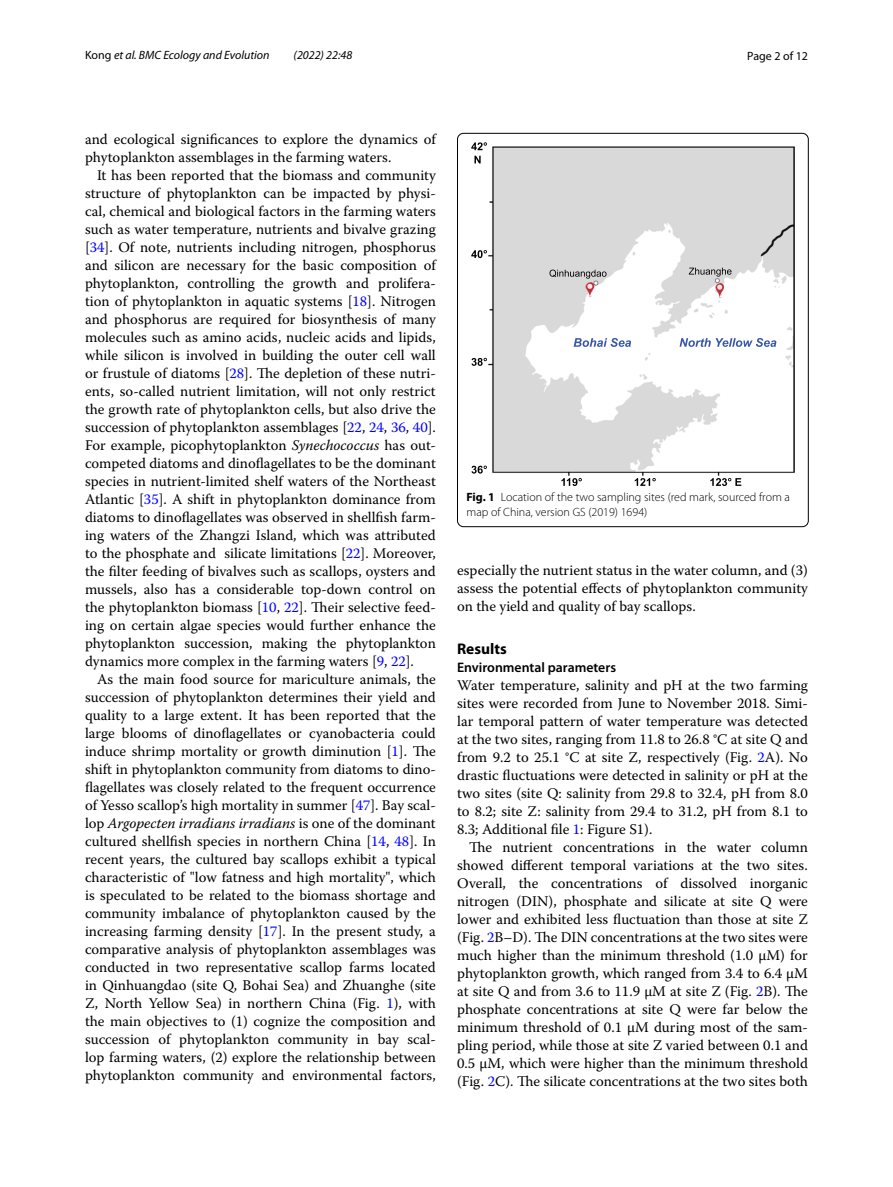
<style>
.page{position:relative;width:893px;height:1187px;background:#fff}
.page>*{position:absolute;margin:0;border:0;box-sizing:border-box;transform-origin:0 0}
.t1{font:700 15.45px "Myriad Pro";color:#000}
.t2{font:14.7px/18px "Warnock Pro";color:#000;text-align:justify}
.t3{font:600 13.8px "Myriad Pro";color:#000}
.t4{font:300 12px/15px "Myriad Pro";color:#000}
.t5{font:italic 12px "Myriad Pro";color:#000}
.t6{font:12px "Myriad Pro";color:#000}
.s1{font-style:normal}
.s2{color:#00f}
.s3{font-style:italic}
.s4{font-weight:700}
</style>
<div class="page">
<img style="left:488px;top:147px;width:306px;height:328px">
<svg style="left:471px;top:142px;width:16px;height:8px"></svg>
<svg style="left:471px;top:465px;width:16px;height:8px"></svg>
<svg style="left:471px;top:358px;width:16px;height:8px"></svg>
<svg style="left:471px;top:250px;width:16px;height:8px"></svg>
<svg style="left:474px;top:156px;width:7px;height:7px"></svg>
<svg style="left:635px;top:478px;width:21px;height:8px"></svg>
<svg style="left:561px;top:478px;width:21px;height:8px"></svg>
<svg style="left:710px;top:478px;width:31px;height:8px"></svg>
<svg style="left:549px;top:269px;width:57px;height:9px"></svg>
<svg style="left:689px;top:268px;width:43px;height:8px"></svg>
<svg style="left:574px;top:338px;width:57px;height:9px"></svg>
<svg style="left:679px;top:338px;width:97px;height:9px"></svg>
<div style="left:457px;top:133px;width:351px;height:394px;border:1px solid #000;border-radius:6px"></div>
<p class="t5" style="left:85px;top:48px;width:186px"><span class="s1">Kong</span> et al. BMC Ecology and Evolution</p>
<p class="t5" style="left:294px;top:48px;width:60px">(2022) 22:48</p>
<p class="t6" style="left:747px;top:48px;width:62px">Page 2 of 12</p>
<p class="t2" style="left:85px;top:130px;width:352px">and ecological significances to explore the dynamics of phytoplankton assemblages in the farming waters.</p>
<p class="t2" style="left:85px;top:166px;width:352px;text-indent:12px">It has been reported that the biomass and community structure of phytoplankton can be impacted by physi&shy;cal, chemical and biological factors in the farming waters such as water temperature, nutrients and bivalve grazing [<span class="s2">34</span>]. Of note, nutrients including nitrogen, phosphorus and silicon are necessary for the basic composition of phytoplankton, controlling the growth and prolifera&shy;tion of phytoplankton in aquatic systems [<span class="s2">18</span>]. Nitrogen and phosphorus are required for biosynthesis of many molecules such as amino acids, nucleic acids and lipids, while silicon is involved in building the outer cell wall or frustule of diatoms [<span class="s2">28</span>]. The depletion of these nutri&shy;ents, so-called nutrient limitation, will not only restrict the growth rate of phytoplankton cells, but also drive the succession of phytoplankton assemblages [<span class="s2">22</span>, <span class="s2">24</span>, <span class="s2">36</span>, <span class="s2">40</span>].<br>For example, picophytoplankton <span class="s3">Synechococcus</span> has out&shy;competed diatoms and dinoflagellates to be the dominant species in nutrient-limited shelf waters of the Northeast Atlantic [<span class="s2">35</span>]. A shift in phytoplankton dominance from diatoms to dinoflagellates was observed in shellfish farm&shy;ing waters of the Zhangzi Island, which was attributed to the phosphate and silicate limitations [<span class="s2">22</span>]. Moreover, the filter feeding of bivalves such as scallops, oysters and mussels, also has a considerable top-down control on the phytoplankton biomass [<span class="s2">10</span>, <span class="s2">22</span>]. Their selective feed&shy;ing on certain algae species would further enhance the phytoplankton succession, making the phytoplankton dynamics more complex in the farming waters [<span class="s2">9</span>, <span class="s2">22</span>].</p>
<p class="t2" style="left:85px;top:670px;width:352px;text-indent:12px">As the main food source for mariculture animals, the succession of phytoplankton determines their yield and quality to a large extent. It has been reported that the large blooms of dinoflagellates or cyanobacteria could induce shrimp mortality or growth diminution [<span class="s2">1</span>]. The shift in phytoplankton community from diatoms to dino&shy;flagellates was closely related to the frequent occurrence of Yesso scallop’s high mortality in summer [<span class="s2">47</span>]. Bay scal&shy;lop <span class="s3">Argopecten irradians irradians</span> is one of the dominant cultured shellfish species in northern China [<span class="s2">14</span>, <span class="s2">48</span>]. In recent years, the cultured bay scallops exhibit a typical characteristic of "low fatness and high mortality", which is speculated to be related to the biomass shortage and community imbalance of phytoplankton caused by the increasing farming density [<span class="s2">17</span>]. In the present study, a comparative analysis of phytoplankton assemblages was conducted in two representative scallop farms located in Qinhuangdao (site Q, Bohai Sea) and Zhuanghe (site Z, North Yellow Sea) in northern China (Fig. <span class="s2">1</span>), with the main objectives to (1) cognize the composition and succession of phytoplankton community in bay scal&shy;lop farming waters, (2) explore the relationship between phytoplankton community and environmental factors,</p>
<p class="t4" style="left:466px;top:490px;width:325px"><span class="s4">Fig. 1</span> Location of the two sampling sites (red mark, sourced from a map of China, version GS (2019) 1694)</p>
<p class="t2" style="left:457px;top:561px;width:352px">especially the nutrient status in the water column, and (3) assess the potential effects of phytoplankton community on the yield and quality of bay scallops.</p>
<p class="t1" style="left:457px;top:638px;width:51px">Results</p>
<p class="t3" style="left:457px;top:658px;width:160px">Environmental parameters</p>
<p class="t2" style="left:457px;top:675px;width:352px">Water temperature, salinity and pH at the two farming sites were recorded from June to November 2018. Simi&shy;lar temporal pattern of water temperature was detected at the two sites, ranging from 11.8 to 26.8 °C at site Q and from 9.2 to 25.1 °C at site Z, respectively (Fig. <span class="s2">2</span>A). No drastic fluctuations were detected in salinity or pH at the two sites (site Q: salinity from 29.8 to 32.4, pH from 8.0 to 8.2; site Z: salinity from 29.4 to 31.2, pH from 8.1 to 8.3; Additional file <span class="s2">1</span>: Figure S1).</p>
<p class="t2" style="left:457px;top:837px;width:352px;text-indent:12px">The nutrient concentrations in the water column showed different temporal variations at the two sites.<br>Overall, the concentrations of dissolved inorganic nitrogen (DIN), phosphate and silicate at site Q were lower and exhibited less fluctuation than those at site Z (Fig. <span class="s2">2</span>B–D). The DIN concentrations at the two sites were much higher than the minimum threshold (1.0 μM) for phytoplankton growth, which ranged from 3.4 to 6.4 μM at site Q and from 3.6 to 11.9 μM at site Z (Fig. <span class="s2">2</span>B). The phosphate concentrations at site Q were far below the minimum threshold of 0.1 μM during most of the sam&shy;pling period, while those at site Z varied between 0.1 and 0.5 μM, which were higher than the minimum threshold (Fig. <span class="s2">2</span>C). The silicate concentrations at the two sites both</p>
</div>
